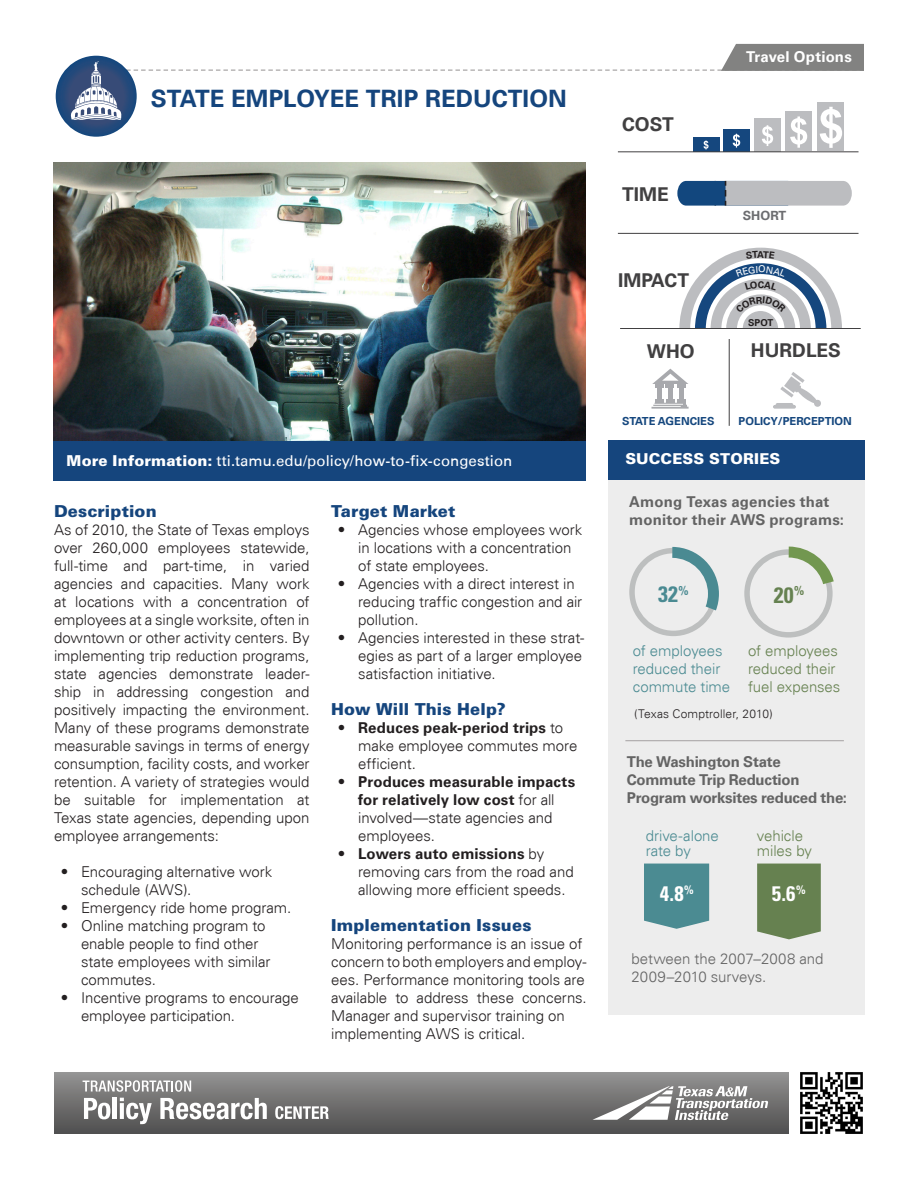
<style>
.page{position:relative;width:918px;height:1188px;background:#fff}
.page>*{position:absolute;margin:0;border:0;box-sizing:border-box;transform-origin:0 0}
.t1{font:700 24px "Univers 65";color:#15457d}
.t2{font:700 condensed 22.2px "Univers";color:#4a8a92}
.t3{font:700 condensed 22.2px "Univers";color:#658150}
.Success_copy{font:700 condensed 21px "Univers LT Std";color:#fff}
.Body_Copy{font:700 condensed 21px "Univers LT Std";color:#fff}
.t4{font:700 19.05px "Univers 65";color:#414041}
.subheads{font:900 16.5px "Univers LT Std";letter-spacing:.005em;color:#15457d}
.Body_Copy-2{font:300 15px/18px "Univers 45";letter-spacing:-.005em;color:#231f20}
.body_bullets{font:300 15px/18px "Univers 45";letter-spacing:-.005em;color:#231f20}
.body_bullets-2{font:700 15px/18px "Univers 65";letter-spacing:.01em;color:#231f20}
.success_headers{font:700 15px/18px "Univers 65";letter-spacing:-.01em;color:#646464}
.URL{font:15px "Univers 55 Roman";color:#fff}
.Success_copy-2{font:300 15px/18px "Univers 45";letter-spacing:-.005em;color:#4b8b92}
.Success_copy-3{font:300 15px/18px "Univers 45";letter-spacing:-.005em;color:#668150}
.success_headers-2{font:700 15px/18px "Univers 65";letter-spacing:.01em;color:#646464}
.Success_copy-4{font:300 15px/18px "Univers 45";letter-spacing:-.005em;color:#646464}
.Success_Stories{font:900 15px "Univers LT Std";letter-spacing:.01em;color:#fff}
.sub_category{font:700 15px "Univers 65";letter-spacing:.01em;color:#fff}
.t5{font:700 12.75px "Univers 65";color:#6c6d70}
.sources{font:300 12px "Univers 45";letter-spacing:.01em;color:#231f20}
.t6{font:700 11.1px "Univers 65";color:#15477e}
.t7{font:700 9.6px "Univers 65";color:#231f20}
.s1{font-family:"Univers LT Std";font-weight:900}
.s2{font-family:"Univers 65";font-weight:700}
.s3{font-family:"Univers 45";font-weight:300}
</style>
<div class="page">
<div style="left:53px;top:440px;width:533px;height:41px;background:#15457d"></div>
<img style="left:53px;top:162px;width:533px;height:278px">
<div style="left:54px;top:1072px;width:735px;height:62px;background:linear-gradient(to bottom,#949493,#504f50)"></div>
<svg style="left:84px;top:1098px;width:26px;height:21px"></svg>
<hr style="left:113px;top:1098px;width:4px;height:21px;background:#fff">
<svg style="left:120px;top:1098px;width:32px;height:26px"></svg>
<svg style="left:160px;top:1098px;width:107px;height:21px"></svg>
<svg style="left:83px;top:1080px;width:108px;height:12px"></svg>
<svg style="left:275px;top:1106px;width:54px;height:13px"></svg>
<svg style="left:56px;top:56px;width:81px;height:81px"></svg>
<div style="left:608px;top:440px;width:257px;height:41px;background:#15457d"></div>
<div style="left:608px;top:481px;width:257px;height:534px;background:#ededed"></div>
<svg style="left:629px;top:547px;width:90px;height:89px"></svg>
<svg style="left:744px;top:547px;width:90px;height:91px"></svg>
<svg style="left:644px;top:863px;width:66px;height:66px;background:#589399"></svg>
<svg style="left:757px;top:864px;width:64px;height:75px;background:#6d8658"></svg>
<hr style="left:625px;top:740px;width:219px;height:1px;background:#a4a1a2">
<svg style="left:593px;top:1086px;width:175px;height:34px"></svg>
<hr style="left:618px;top:233px;width:241px;height:1px;background:#414041">
<div style="left:694px;top:137px;width:26px;height:15px;background:#15477e"></div>
<div style="left:754px;top:118px;width:27px;height:33px;background:#bcbdc0"></div>
<div style="left:785px;top:111px;width:27px;height:40px;background:#bcbdc0"></div>
<div style="left:818px;top:102px;width:26px;height:49px;background:#bcbdc0"></div>
<div style="left:723px;top:129px;width:27px;height:22px;background:#15477e"></div>
<hr style="left:618px;top:151px;width:241px;height:1px;background:#414041">
<hr style="left:729px;top:339px;width:1px;height:87px;background:#414041">
<svg style="left:70px;top:44px;width:794px;height:106px"></svg>
<div style="left:657px;top:388px;width:5px;height:11px;background:#a8a9ad"></div>
<div style="left:668px;top:388px;width:5px;height:11px;background:#a8a9ad"></div>
<svg style="left:652px;top:369px;width:36px;height:18px"></svg>
<div style="left:679px;top:388px;width:5px;height:11px;background:#a8a9ad"></div>
<svg style="left:652px;top:399px;width:37px;height:10px"></svg>
<svg style="left:773px;top:372px;width:48px;height:37px"></svg>
<hr style="left:620px;top:328px;width:241px;height:1px;background:#414041">
<svg style="left:677px;top:181px;width:175px;height:25px;background:#919fb0"></svg>
<img style="left:800px;top:1072px;width:63px;height:62px">
<svg style="left:679px;top:248px;width:163px;height:80px"></svg>
<p class="t1" style="left:151px;top:84px;width:417px">STATE EMPLOYEE TRIP REDUCTION</p>
<p class="URL" style="left:67px;top:452px;width:447px"><span class="s1">More Information:</span> tti.tamu.edu/policy/how-to-fix-congestion</p>
<p class="subheads" style="left:54px;top:501px;width:104px">Description</p>
<p class="Body_Copy-2" style="left:54px;top:521px;width:257px;text-align:justify">As of 2010, the State of Texas employs over 260,000 employees statewide, full-time and part-time, in varied agencies and capacities. Many work at locations with a concentration of employees at a single worksite, often in downtown or other activity centers. By implementing trip reduction programs, state agencies demonstrate leader&shy;ship in addressing congestion and positively impacting the environment.<br>Many of these programs demonstrate measurable savings in terms of energy consumption, facility costs, and worker retention. A variety of strategies would be suitable for implementation at Texas state agencies, depending upon employee arrangements:</p>
<p class="body_bullets" style="left:81px;top:863px;width:193px;text-indent:-20px">• Encouraging alternative work schedule (AWS).</p>
<p class="body_bullets" style="left:61px;top:899px;width:232px">• Emergency ride home program.</p>
<p class="body_bullets" style="left:81px;top:917px;width:191px;text-indent:-20px">• Online matching program to enable people to find other state employees with similar commutes.</p>
<p class="body_bullets" style="left:81px;top:989px;width:219px;text-indent:-20px">• Incentive programs to encourage employee participation.</p>
<p class="subheads" style="left:331px;top:501px;width:126px">Target Market</p>
<p class="body_bullets" style="left:358px;top:521px;width:226px;text-indent:-20px">• Agencies whose employees work in locations with a concentration of state employees.</p>
<p class="body_bullets" style="left:358px;top:575px;width:226px;text-indent:-20px">• Agencies with a direct interest in reducing traffic congestion and air pollution.</p>
<p class="body_bullets" style="left:358px;top:629px;width:228px;text-indent:-20px">• Agencies interested in these strat&shy;egies as part of a larger employee satisfaction initiative.</p>
<p class="subheads" style="left:331px;top:699px;width:176px">How Will This Help?</p>
<p class="body_bullets" style="left:358px;top:719px;width:221px;text-indent:-20px">• <span class="s2">Reduces peak-period trips</span> to make employee commutes more efficient.</p>
<p class="body_bullets-2" style="left:358px;top:773px;width:219px;text-indent:-20px"><span class="s3">•</span> Produces measurable impacts for relatively low cost <span class="s3">for all involved—state agencies and employees.</span></p>
<p class="body_bullets" style="left:358px;top:845px;width:217px;text-indent:-20px">• <span class="s2">Lowers auto emissions</span> by removing cars from the road and allowing more efficient speeds.</p>
<p class="subheads" style="left:331px;top:915px;width:202px">Implementation Issues</p>
<p class="Body_Copy-2" style="left:331px;top:935px;width:253px">Monitoring performance is an issue of</p>
<p class="Body_Copy-2" style="left:331px;top:953px;width:257px">concern to both employers and employ&shy;ees. Performance monitoring tools are</p>
<p class="Body_Copy-2" style="left:331px;top:989px;width:257px">available to address these concerns.<br>Manager and supervisor training on</p>
<p class="Body_Copy-2" style="left:331px;top:1025px;width:196px">implementing AWS is critical.</p>
<p class="t4" style="left:622px;top:113px;width:53px">COST</p>
<p class="t4" style="left:622px;top:183px;width:48px">TIME</p>
<p class="t4" style="left:618px;top:269px;width:72px">IMPACT</p>
<p class="sub_category" style="left:746px;top:48px;width:107px">Travel Options</p>
<p class="t5" style="left:743px;top:208px;width:45px">SHORT</p>
<p class="t7" style="left:757px;top:249px;width:8px">A</p>
<p class="t7" style="left:748px;top:317px;width:27px">SPOT</p>
<p class="t4" style="left:647px;top:340px;width:49px">WHO</p>
<p class="t4" style="left:751px;top:339px;width:92px">HURDLES</p>
<p class="t6" style="left:622px;top:415px;width:94px">STATE AGENCIES</p>
<p class="t6" style="left:739px;top:415px;width:115px">POLICY/PERCEPTION</p>
<p class="Success_Stories" style="left:625px;top:450px;width:156px">SUCCESS STORIES</p>
<p class="success_headers-2" style="left:629px;top:493px;width:216px">Among Texas agencies that monitor their AWS programs:</p>
<p class="t2" style="left:658px;top:581px;width:32px">32<sup>%</sup></p>
<p class="t3" style="left:774px;top:581px;width:32px">20<sup>%</sup></p>
<p class="Success_copy-2" style="left:633px;top:641px;width:99px">of employees reduced their commute time</p>
<p class="Success_copy-3" style="left:748px;top:641px;width:94px">of employees reduced their fuel expenses</p>
<p class="sources" style="left:634px;top:706px;width:140px">(Texas Comptroller, 2010)</p>
<p class="success_headers" style="left:627px;top:753px;width:222px">The Washington State<br>Commute Trip Reduction<br>Program worksites reduced the:</p>
<p class="Success_copy-2" style="left:646px;top:826px;width:75px">drive-alone</p>
<p class="Success_copy-2" style="left:646px;top:841px;width:47px">rate by</p>
<p class="Success_copy" style="left:660px;top:881px;width:35px">4.8<sup>%</sup></p>
<p class="Success_copy-3" style="left:757px;top:826px;width:48px">vehicle</p>
<p class="Success_copy-3" style="left:757px;top:841px;width:57px">miles by</p>
<p class="Body_Copy" style="left:772px;top:881px;width:35px">5.6<sup>%</sup></p>
<p class="Success_copy-4" style="left:632px;top:949px;width:193px">between the 2007–2008 and<br>2009–2010 surveys.</p>
</div>
